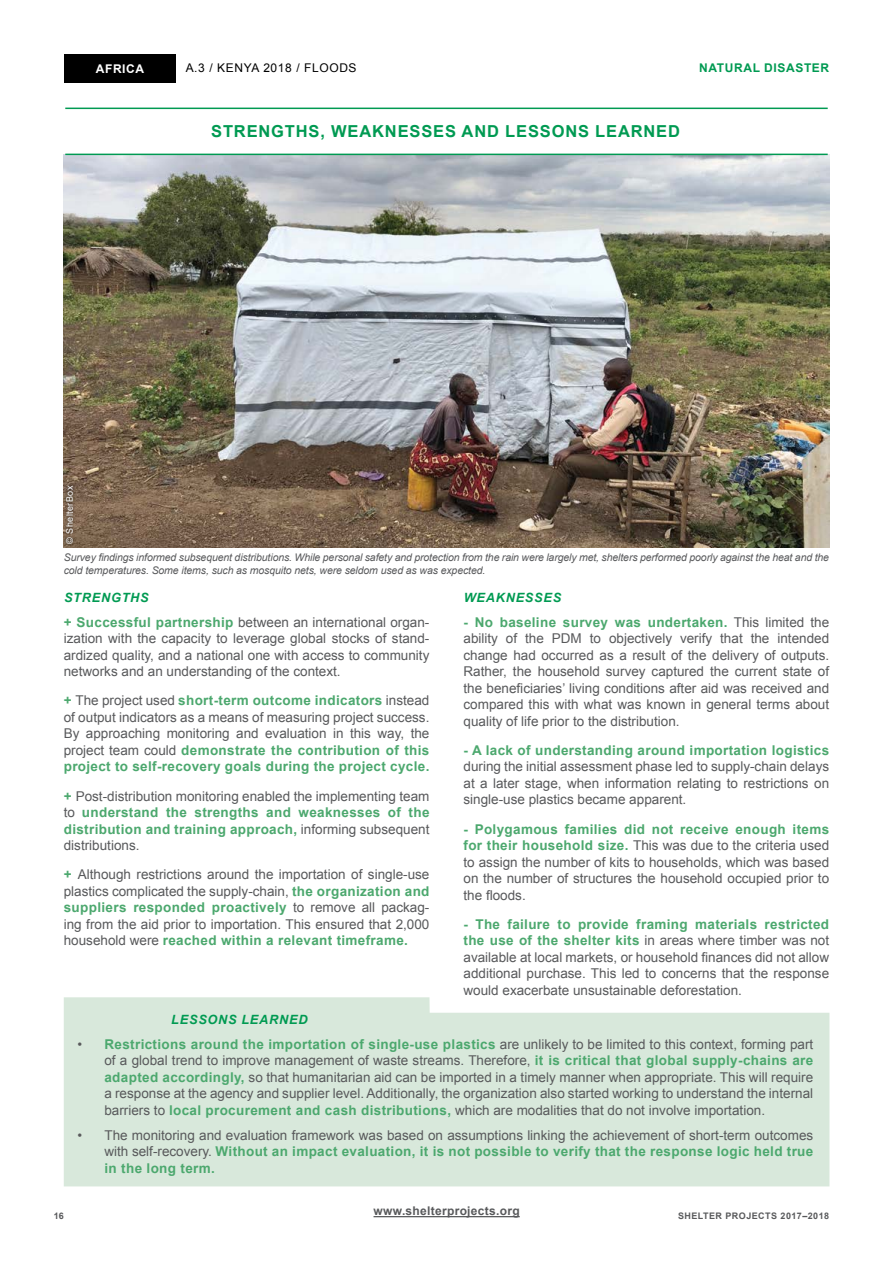
<style>
.page{position:relative;width:893px;height:1263px;background:#fff}
.page>*{position:absolute;margin:0;border:0;box-sizing:border-box;transform-origin:0 0}
.t1{font:700 16.5px "Arial";letter-spacing:.05em;color:#009a52}
.t2{font:13.5px/16.5px "Arial";color:#58595b;text-align:justify}
.t3{font:700 13.5px "Arial";letter-spacing:.025em;color:#4ca86e}
.t4{font:italic 700 12.75px "Arial";letter-spacing:.06em;color:#009a52}
.t5{font:700 12px "Arial";letter-spacing:.025em;color:#58595b}
.t6{font:12px "Arial";letter-spacing:.05em;color:#000}
.t7{font:700 12px "Arial";letter-spacing:.05em;color:#009a52}
.t8{font:700 12px "Arial";letter-spacing:.05em;color:#fff}
.t9{font:italic 10.5px/12.6px "Arial";letter-spacing:-.01em;color:#58595b}
.t10{font:700 9px "Arial";letter-spacing:.05em;color:#58595b}
.t11{font:9px "Arial";color:#fff}
.s1{font-weight:700;color:#4ca86e}
</style>
<div class="page">
<div style="left:64px;top:54px;width:112px;height:28px;background:#000"></div>
<div style="left:64px;top:997px;width:765px;height:189px;background:#d8e8db"></div>
<hr style="left:374px;top:1216px;width:146px;height:1px;background:#58595b">
<img style="left:64px;top:155px;width:765px;height:392px">
<hr style="left:65px;top:108px;width:763px;height:1px;background:#009a52">
<hr style="left:65px;top:154px;width:763px;height:1px;background:#009a52">
<div style="left:62px;top:483px;width:14px;height:64px;background:#000;opacity:.75"></div>
<p class="t8" style="left:96px;top:60px;width:50px">AFRICA</p>
<p class="t6" style="left:186px;top:60px;width:172px">a.3 / kenya 2018 / floods</p>
<p class="t7" style="left:699px;top:60px;width:131px">NATURAL DISASTER</p>
<p class="t1" style="left:211px;top:121px;width:470px">STRENGTHS, WEAKNESSES AND LESSONS LEARNED</p>
<p class="t11" style="left:64px;top:544px;width:60px;rotate:-90deg">© ShelterBox</p>
<p class="t9" style="left:64px;top:551px;width:767px">Survey findings informed subsequent distributions. While personal safety and protection from the rain were largely met, shelters performed poorly against the heat and the cold temperatures. Some items, such as mosquito nets, were seldom used as was expected.</p>
<p class="t4" style="left:64px;top:588px;width:86px">STRENGTHS</p>
<p class="t2" style="left:64px;top:614px;width:367px"><span class="s1">+ Successful partnership</span> between an international organ&shy;ization with the capacity to leverage global stocks of stand&shy;ardized quality, and a national one with access to community networks and an understanding of the context.</p>
<p class="t2" style="left:64px;top:692px;width:367px"><span class="s1">+</span> The project used <span class="s1">short-term outcome indicators</span> instead of output indicators as a means of measuring project success.<br>By approaching monitoring and evaluation in this way, the project team could <span class="s1">demonstrate the contribution of this project to self-recovery goals during the project cycle.</span></p>
<p class="t2" style="left:64px;top:788px;width:367px"><span class="s1">+</span> Post-distribution monitoring enabled the implementing team to <span class="s1">understand the strengths and weaknesses of the distribution and training approach,</span> informing subsequent distributions.</p>
<p class="t2" style="left:64px;top:866px;width:367px"><span class="s1">+</span> Although restrictions around the importation of single-use plastics complicated the supply-chain, <span class="s1">the organization and suppliers responded proactively</span> to remove all packag&shy;ing from the aid prior to importation. This ensured that 2,000 household were <span class="s1">reached within a relevant timeframe.</span></p>
<p class="t4" style="left:464px;top:588px;width:99px">WEAKNESSES</p>
<p class="t2" style="left:463px;top:614px;width:368px"><span class="s1">- No baseline survey was undertaken.</span> This limited the ability of the PDM to objectively verify that the intended change had occurred as a result of the delivery of outputs.<br>Rather, the household survey captured the current state of the beneficiaries’ living conditions after aid was received and compared this with what was known in general terms about quality of life prior to the distribution.</p>
<p class="t3" style="left:463px;top:741px;width:367px">- A lack of understanding around importation logistics</p>
<p class="t2" style="left:463px;top:758px;width:367px">during the initial assessment phase led to supply-chain delays at a later stage, when information relating to restrictions on single-use plastics became apparent.</p>
<p class="t2" style="left:463px;top:821px;width:367px"><span class="s1">- Polygamous families did not receive enough items for their household size.</span> This was due to the criteria used to assign the number of kits to households, which was based on the number of structures the household occupied prior to the floods.</p>
<p class="t2" style="left:463px;top:916px;width:367px"><span class="s1">- The failure to provide framing materials restricted the use of the shelter kits</span> in areas where timber was not available at local markets, or household finances did not allow additional purchase. This led to concerns that the response would exacerbate unsustainable deforestation.</p>
<p class="t10" style="left:54px;top:1210px;width:12px">16</p>
<p class="t4" style="left:171px;top:1010px;width:138px">LESSONS LEARNED</p>
<p class="t2" style="left:104px;top:1036px;width:710px;text-indent:-27px">• <span class="s1">Restrictions around the importation of single-use plastics</span> are unlikely to be limited to this context, forming part of a global trend to improve management of waste streams. Therefore, <span class="s1">it is critical that global supply-chains are adapted accordingly,</span> so that humanitarian aid can be imported in a timely manner when appropriate. This will require a response at the agency and supplier level. Additionally, the organization also started working to understand the internal barriers to <span class="s1">local procurement and cash distributions,</span> which are modalities that do not involve importation.</p>
<p class="t2" style="left:104px;top:1127px;width:710px;text-indent:-27px">• The monitoring and evaluation framework was based on assumptions linking the achievement of short-term outcomes with self-recovery. <span class="s1">Without an impact evaluation, it is not possible to verify that the response logic held true in the long term.</span></p>
<p class="t5" style="left:374px;top:1203px;width:148px">www.shelterprojects.org</p>
<p class="t10" style="left:678px;top:1210px;width:153px">SHELTER PROJECTS 2017–2018</p>
</div>
